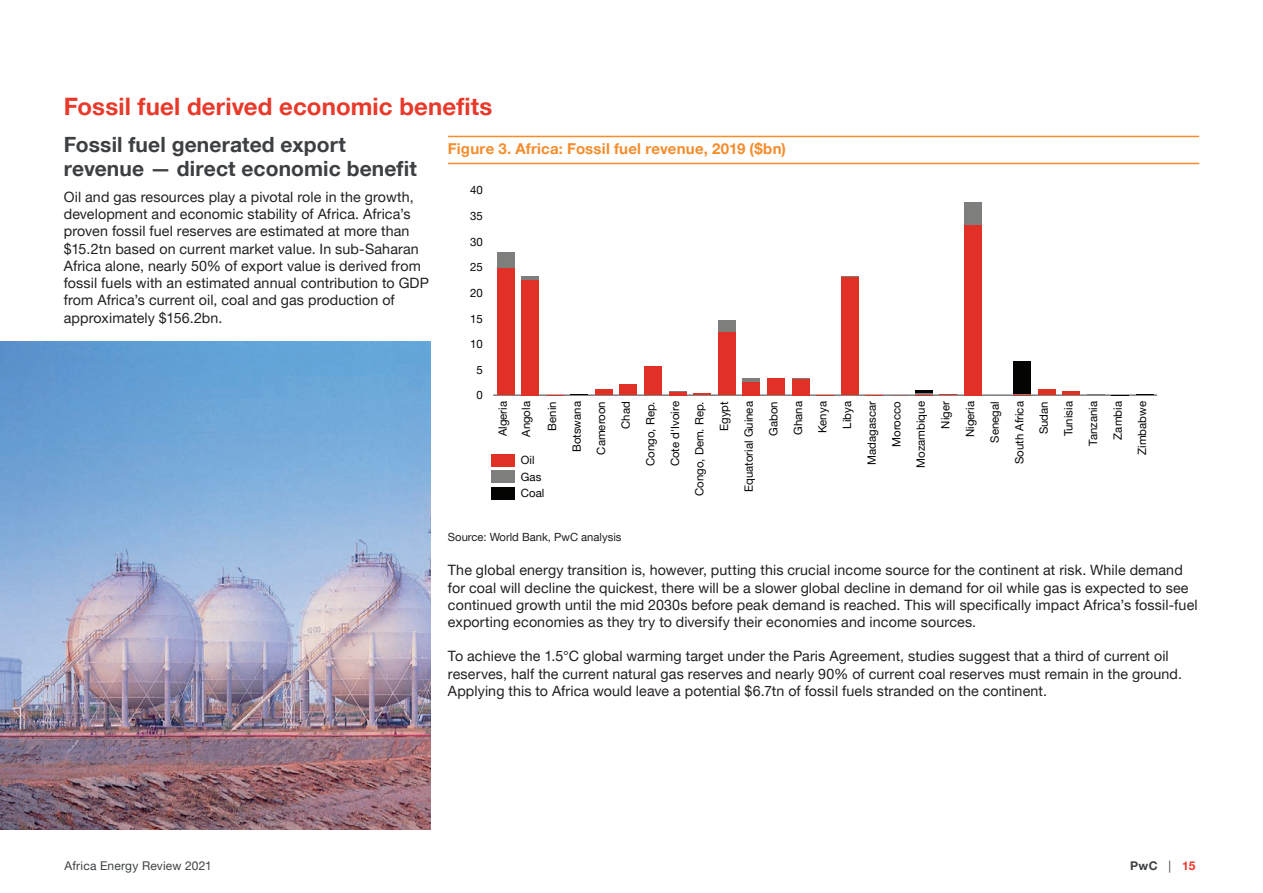
<style>
.page{position:relative;width:1263px;height:893px;background:#fff}
.page>*{position:absolute;margin:0;border:0;box-sizing:border-box;transform-origin:0 0}
.t1{font:700 24px "Helvetica Neue LT Pro";letter-spacing:.005em;color:#e8392a}
.t2{font:700 21px/24px "Helvetica Neue LT Com";letter-spacing:.005em;color:#3d4043}
.t3{font:700 15px "Helvetica Neue LT Pro";letter-spacing:.015em;color:#f68c2a}
.t4{font:14.25px/17.2px "Helvetica Neue LT Pro";letter-spacing:.01em;color:#231f20}
.t5{font:12px "Helvetica Neue LT Pro";letter-spacing:.015em;color:#3d4043}
.t6{font:700 12px "Helvetica Neue LT Pro";color:#3d4043}
.t7{font:11.4px/24.6px "Helvetica Neue LT Pro";color:#040503}
.t8{font:11.25px "Helvetica Neue LT Com";color:#231f20}
.s1{font-weight:400}
.s2{color:#e8392a}
</style>
<div class="page">
<hr style="left:448px;top:136px;width:751px;height:1px;background:#f68c2a">
<hr style="left:448px;top:163px;width:751px;height:1px;background:#f68c2a">
<hr style="left:493px;top:395px;width:664px;height:1px;background:#454646">
<svg style="left:570px;top:395px;width:18px;height:1px"></svg>
<div style="left:1013px;top:361px;width:18px;height:34px;background:#040503"></div>
<svg style="left:1136px;top:395px;width:18px;height:1px"></svg>
<div style="left:497px;top:252px;width:17px;height:17px;background:#7e7e7d"></div>
<hr style="left:521px;top:277px;width:18px;height:3px;background:#7e7e7d">
<svg style="left:644px;top:366px;width:18px;height:1px"></svg>
<svg style="left:669px;top:391px;width:17px;height:1px"></svg>
<div style="left:718px;top:320px;width:18px;height:13px;background:#7e7e7d"></div>
<hr style="left:742px;top:378px;width:18px;height:4px;background:#7e7e7d">
<svg style="left:792px;top:378px;width:17px;height:1px"></svg>
<svg style="left:841px;top:276px;width:18px;height:2px"></svg>
<div style="left:964px;top:202px;width:17px;height:23px;background:#7e7e7d"></div>
<svg style="left:1062px;top:391px;width:18px;height:1px"></svg>
<svg style="left:1087px;top:394px;width:17px;height:1px"></svg>
<div style="left:497px;top:269px;width:17px;height:126px;background:#e13026"></div>
<div style="left:521px;top:280px;width:18px;height:115px;background:#e13026"></div>
<svg style="left:546px;top:395px;width:18px;height:1px"></svg>
<div style="left:595px;top:389px;width:18px;height:6px;background:#e13026"></div>
<div style="left:620px;top:385px;width:17px;height:10px;background:#e13026"></div>
<div style="left:644px;top:367px;width:18px;height:28px;background:#e13026"></div>
<hr style="left:669px;top:392px;width:17px;height:3px;background:#e13026">
<svg style="left:693px;top:393px;width:18px;height:2px"></svg>
<div style="left:718px;top:333px;width:18px;height:62px;background:#e13026"></div>
<div style="left:742px;top:382px;width:18px;height:13px;background:#e13026"></div>
<div style="left:767px;top:379px;width:18px;height:16px;background:#e13026"></div>
<div style="left:792px;top:379px;width:17px;height:16px;background:#e13026"></div>
<svg style="left:816px;top:395px;width:18px;height:1px"></svg>
<div style="left:841px;top:278px;width:18px;height:117px;background:#e13026"></div>
<svg style="left:865px;top:395px;width:18px;height:1px"></svg>
<svg style="left:915px;top:391px;width:17px;height:5px"></svg>
<svg style="left:939px;top:394px;width:18px;height:1px"></svg>
<div style="left:964px;top:225px;width:17px;height:170px;background:#e13026"></div>
<svg style="left:1013px;top:395px;width:18px;height:1px"></svg>
<div style="left:1038px;top:389px;width:17px;height:6px;background:#e13026"></div>
<hr style="left:1062px;top:392px;width:18px;height:3px;background:#e13026">
<div style="left:492px;top:454px;width:23px;height:13px;background:#e13026"></div>
<div style="left:492px;top:471px;width:23px;height:12px;background:#7e7e7d"></div>
<div style="left:492px;top:487px;width:23px;height:13px;background:#040503"></div>
<img style="left:0;top:341px;width:431px;height:488px">
<h1 class="t1" style="left:64px;top:92px;width:430px">Fossil fuel derived economic benefits</h1>
<h2 class="t2" style="left:64px;top:132px;width:355px">Fossil fuel generated export revenue — direct economic benefit</h2>
<p class="t4" style="left:64px;top:188px;width:367px">Oil and gas resources play a pivotal role in the growth, development and economic stability of Africa. Africa’s proven fossil fuel reserves are estimated at more than $15.2tn based on current market value. In sub-Saharan Africa alone, nearly 50% of export value is derived from fossil fuels with an estimated annual contribution to GDP from Africa’s current oil, coal and gas production of approximately $156.2bn.</p>
<p class="t3" style="left:448px;top:140px;width:340px">Figure 3. Africa: Fossil fuel revenue, 2019 ($bn)</p>
<p class="t7" style="left:470px;top:178px;width:14px">40</p>
<p class="t7" style="left:470px;top:203px;width:14px">35</p>
<p class="t7" style="left:470px;top:229px;width:14px">30</p>
<p class="t7" style="left:470px;top:255px;width:14px">25</p>
<p class="t7" style="left:470px;top:280px;width:14px">20</p>
<p class="t7" style="left:470px;top:306px;width:14px">15</p>
<p class="t7" style="left:470px;top:332px;width:14px">10</p>
<p class="t7" style="left:476px;top:357px;width:8px">5</p>
<p class="t7" style="left:476px;top:383px;width:8px">0</p>
<p class="t7" style="left:491px;top:437px;width:37px;line-height:23.1px;rotate:-90deg">Algeria<br>Angola</p>
<p class="t7" style="left:521px;top:451px;width:25px;line-height:16.6px">Oil<br>Gas<br>Coal</p>
<p class="t7" style="left:539px;top:430px;width:31px;rotate:-90deg">Benin</p>
<p class="t7" style="left:564px;top:455px;width:55px;rotate:-90deg">Botswana<br>Cameroon</p>
<p class="t7" style="left:613px;top:429px;width:29px;rotate:-90deg">Chad</p>
<p class="t7" style="left:638px;top:466px;width:67px;rotate:-90deg">Congo, Rep.<br>Cote d'Ivoire</p>
<p class="t7" style="left:687px;top:496px;width:96px;rotate:-90deg">Congo, Dem. Rep.</p>
<p class="t7" style="left:712px;top:431px;width:31px;rotate:-90deg">Egypt</p>
<p class="t7" style="left:736px;top:492px;width:92px;rotate:-90deg">Equatorial Guinea</p>
<p class="t7" style="left:761px;top:436px;width:36px;text-align:justify;rotate:-90deg">Gabon Ghana Kenya</p>
<p class="t7" style="left:834px;top:429px;width:29px;rotate:-90deg">Libya</p>
<p class="t7" style="left:859px;top:465px;width:65px;rotate:-90deg">Madagascar</p>
<p class="t7" style="left:884px;top:447px;width:47px;rotate:-90deg">Morocco</p>
<p class="t7" style="left:908px;top:468px;width:68px;rotate:-90deg">Mozambique</p>
<p class="t7" style="left:933px;top:429px;width:29px;rotate:-90deg">Niger</p>
<p class="t7" style="left:957px;top:437px;width:37px;rotate:-90deg">Nigeria</p>
<p class="t7" style="left:982px;top:442px;width:43px;rotate:-90deg">Senegal</p>
<p class="t7" style="left:1007px;top:464px;width:64px;rotate:-90deg">South Africa</p>
<p class="t7" style="left:1031px;top:436px;width:37px;rotate:-90deg">Sudan<br>Tunisia</p>
<p class="t7" style="left:1080px;top:446px;width:46px;rotate:-90deg">Tanzania</p>
<p class="t7" style="left:1105px;top:440px;width:40px;rotate:-90deg">Zambia</p>
<p class="t7" style="left:1130px;top:455px;width:55px;rotate:-90deg">Zimbabwe</p>
<p class="t8" style="left:448px;top:530px;width:175px">Source: World Bank, PwC analysis</p>
<p class="t4" style="left:448px;top:561px;width:751px">The global energy transition is, however, putting this crucial income source for the continent at risk. While demand for coal will decline the quickest, there will be a slower global decline in demand for oil while gas is expected to see continued growth until the mid 2030s before peak demand is reached. This will specifically impact Africa’s fossil-fuel exporting economies as they try to diversify their economies and income sources.</p>
<p class="t4" style="left:448px;top:647px;width:736px">To achieve the 1.5°C global warming target under the Paris Agreement, studies suggest that a third of current oil reserves, half the current natural gas reserves and nearly 90% of current coal reserves must remain in the ground.<br>Applying this to Africa would leave a potential $6.7tn of fossil fuels stranded on the continent.</p>
<p class="t5" style="left:65px;top:858px;width:149px">Africa Energy Review 2021</p>
<p class="t6" style="left:1130px;top:858px;width:67px">PwC <span class="s1">|</span> <span class="s2">15</span></p>
</div>
